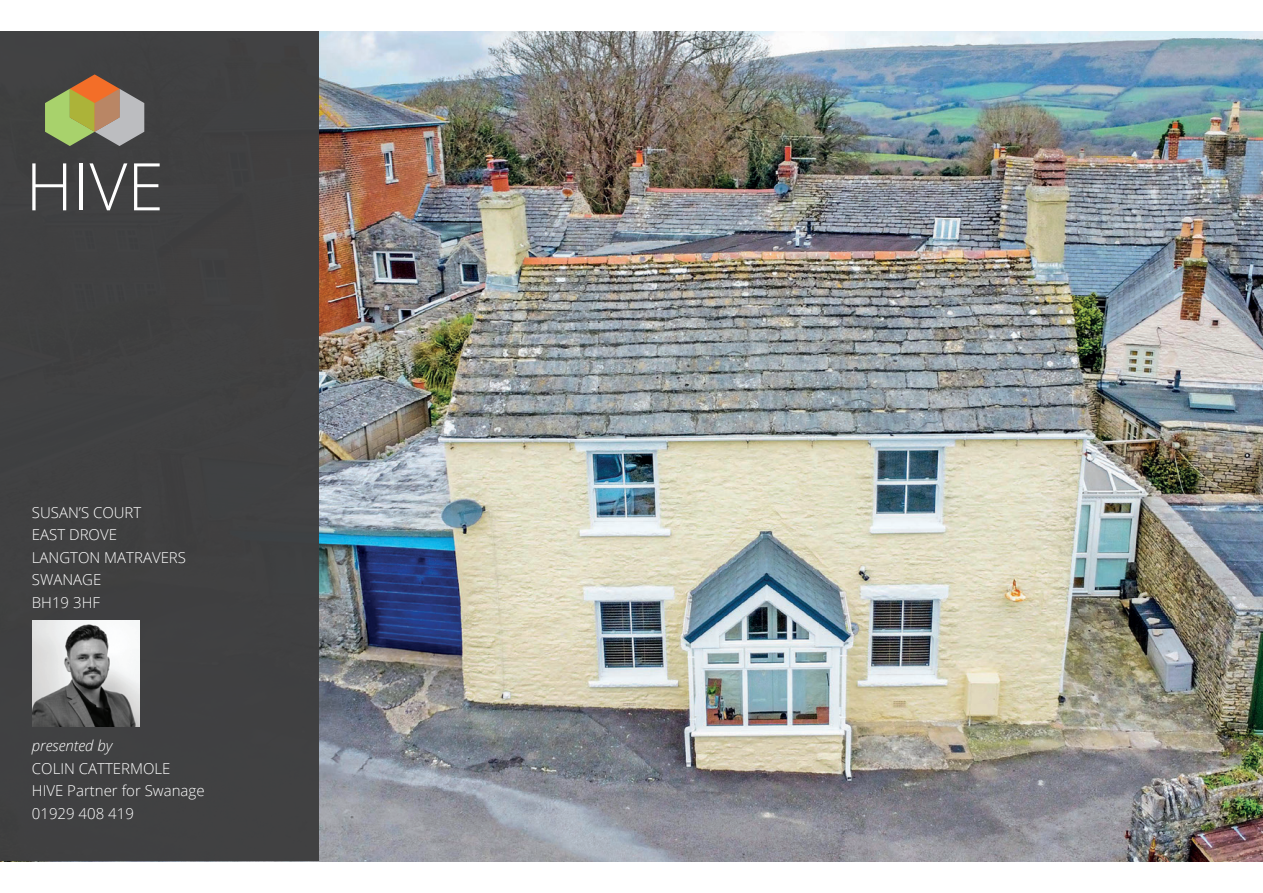
<style>
.page{position:relative;width:1263px;height:893px;background:#fff}
.page>*{position:absolute;margin:0;border:0;box-sizing:border-box;transform-origin:0 0}
.t1{font:300 65.7px "Open Sans";color:#fff}
.t2{font:300 15px/22.5px "Open Sans";color:#fff}
.t3{font:italic 300 15px "Open Sans";color:#fff}
</style>
<div class="page">
<img style="left:319px;top:32px;width:944px;height:829px">
<div style="left:0;top:32px;width:319px;height:829px;background:#3f3f40"></div>
<svg style="left:45px;top:74px;width:99px;height:72px"></svg>
<img style="left:33px;top:620px;width:106px;height:107px">
<h1 class="t1" style="left:26px;top:141px;width:139px">HIVE</h1>
<p class="t2" style="left:32px;top:501px;width:156px">SUSAN’S COURT<br>EAST DROVE<br>LANGTON MATRAVERS<br>SWANAGE<br>BH19 3HF</p>
<p class="t3" style="left:32px;top:735px;width:82px">presented by</p>
<p class="t2" style="left:32px;top:756px;width:174px">COLIN CATTERMOLE<br>HIVE Partner for Swanage<br>01929 408 419</p>
</div>
